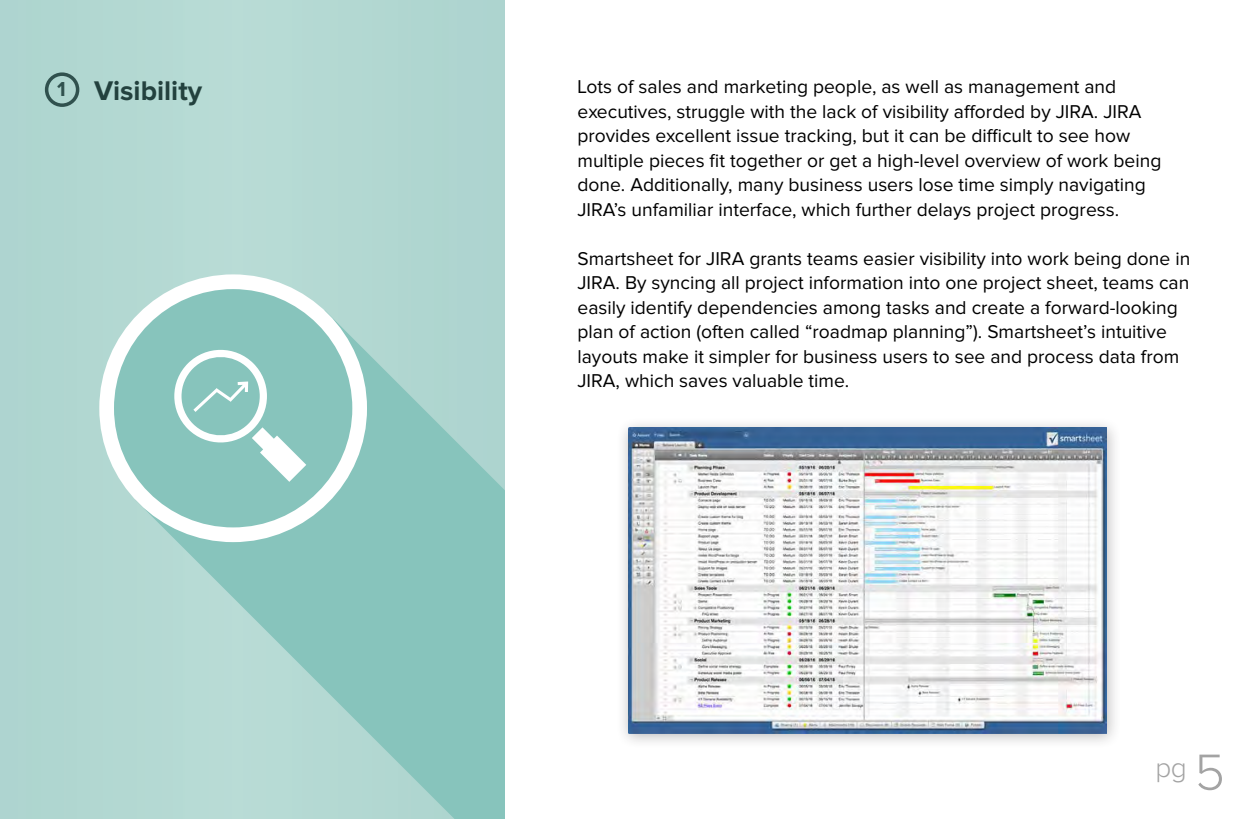
<style>
.page{position:relative;width:1260px;height:819px;background:#fff}
.page>*{position:absolute;margin:0;border:0;box-sizing:border-box;transform-origin:0 0}
.t1{font:300 52.5px "Proxima Nova";color:#a3a3a3}
.t2{font:700 28px "Proxima Nova";color:#23413e}
.t3{font:300 28px "Proxima Nova";color:#a3a3a3}
.t4{font:700 21px "Proxima Nova";color:#30514e}
.t5{font:19.25px/24.5px "Proxima Nova";color:#000}
</style>
<div class="page">
<div style="left:0;top:0;width:505px;height:819px;background:#b1d7d1"></div>
<svg style="left:107px;top:290px;width:398px;height:529px;fill:#87c4bc"></svg>
<div style="left:99px;top:274px;width:268px;height:268px;border:15px solid #fff;border-radius:50%"></div>
<svg style="left:174px;top:345px;width:132px;height:137px;background:#9dcfc8"></svg>
<div style="left:45px;top:72px;width:34px;height:35px;border:4px solid #30514e;border-radius:50%"></div>
<div style="left:616px;top:417px;width:505px;height:332px;background:#231f20;opacity:.31"></div>
<img style="left:628px;top:428px;width:478px;height:305px">
<p class="t4" style="left:57px;top:79px;width:10px">1</p>
<p class="t2" style="left:94px;top:78px;width:110px">Visibility</p>
<p class="t5" style="left:577px;top:75px;width:585px">Lots of sales and marketing people, as well as management and executives, struggle with the lack of visibility afforded by JIRA. JIRA provides excellent issue tracking, but it can be difficult to see how multiple pieces fit together or get a high-level overview of work being done. Additionally, many business users lose time simply navigating JIRA’s unfamiliar interface, which further delays project progress.</p>
<p class="t5" style="left:577px;top:247px;width:614px">Smartsheet for JIRA grants teams easier visibility into work being done in JIRA. By syncing all project information into one project sheet, teams can easily identify dependencies among tasks and create a forward-looking plan of action (often called “roadmap planning”). Smartsheet’s intuitive layouts make it simpler for business users to see and process data from JIRA, which saves valuable time.</p>
<p class="t3" style="left:1155px;top:755px;width:33px">pg</p>
<p class="t1" style="left:1194px;top:748px;width:32px">5</p>
</div>
